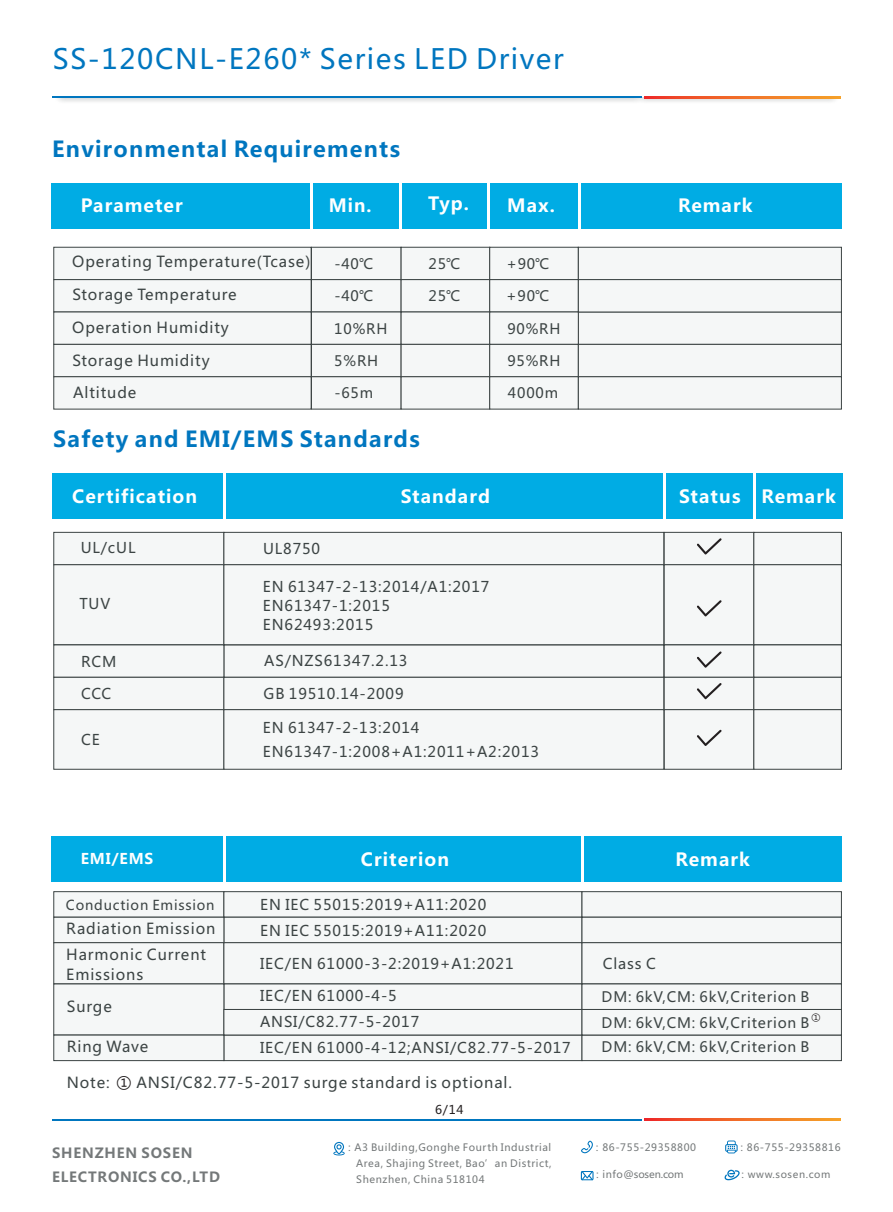
<style>
.page{position:relative;width:893px;height:1212px;background:#fff}
.page>*{position:absolute;margin:0;border:0;box-sizing:border-box;transform-origin:0 0}
.t1{font:27.6px "Microsoft Ya Hei";letter-spacing:.06em;color:#0076bf}
.t2{font:700 21.75px "Microsoft Ya Hei";letter-spacing:.06em;color:#0076bf}
.t3{font:700 18px "Microsoft Ya Hei";letter-spacing:.06em;color:#fff}
.t4{font:15px/32.7px "Microsoft Ya Hei";letter-spacing:.06em;color:#3c4444}
.t5{font:14.7px/19.4px "Microsoft Ya Hei";letter-spacing:.06em;color:#3c4444}
.t6{font:700 14.7px "Microsoft Ya Hei";letter-spacing:.06em;color:#fff}
.t7{font:14.25px "Microsoft Ya Hei";letter-spacing:.06em;color:#3c4444}
.t8{font:700 13.8px/24px "Microsoft Ya Hei";letter-spacing:.06em;color:#747879}
.t9{font:13.5px "Microsoft Ya Hei";letter-spacing:.06em;color:#3c4444}
.t10{font:12px "Microsoft Ya Hei";color:#231f20}
.t11{font:10.05px/15.9px "Microsoft Ya Hei";letter-spacing:.06em;color:#747879;text-align:justify}
.t12{font:10.05px "Microsoft Ya Hei";letter-spacing:-.015em;color:#747879}
.t13{font:9.9px "Microsoft Ya Hei";letter-spacing:.06em;color:#747879}
.t14{font:9px "Microsoft Ya Hei";color:#231f20}
.s1{color:#231f20}
</style>
<div class="page">
<img style="left:58px;top:98px;width:782px;height:4px">
<hr style="left:53px;top:97px;width:589px;height:1px;background:#0076bf">
<svg style="left:644px;top:97px;width:196px;height:1px"></svg>
<svg style="left:333px;top:1142px;width:12px;height:13px"></svg>
<svg style="left:581px;top:1140px;width:12px;height:13px"></svg>
<svg style="left:725px;top:1140px;width:13px;height:13px"></svg>
<svg style="left:724px;top:1170px;width:16px;height:10px"></svg>
<svg style="left:581px;top:1171px;width:12px;height:9px"></svg>
<hr style="left:53px;top:1119px;width:589px;height:1px;background:#0076bf">
<svg style="left:644px;top:1119px;width:196px;height:1px"></svg>
<svg style="left:53px;top:246px;width:789px;height:164px"></svg>
<div style="left:51px;top:184px;width:791px;height:45px;background:#00ace4"></div>
<hr style="left:310px;top:184px;width:2px;height:45px;background:#fff">
<hr style="left:400px;top:184px;width:2px;height:45px;background:#fff">
<hr style="left:487px;top:184px;width:3px;height:45px;background:#fff">
<hr style="left:578px;top:184px;width:2px;height:45px;background:#fff">
<div style="left:52px;top:473px;width:791px;height:46px;background:#00ace4"></div>
<hr style="left:223px;top:473px;width:2px;height:47px;background:#fff">
<hr style="left:664px;top:473px;width:2px;height:47px;background:#fff">
<hr style="left:753px;top:473px;width:2px;height:47px;background:#fff">
<div style="left:51px;top:836px;width:791px;height:46px;background:#00ace4"></div>
<hr style="left:223px;top:836px;width:2px;height:47px;background:#fff">
<hr style="left:581px;top:836px;width:2px;height:47px;background:#fff">
<svg style="left:53px;top:891px;width:789px;height:170px"></svg>
<div style="left:53px;top:531px;width:789px;height:239px;background:#f5f7f7"></div>
<h1 class="t1" style="left:53px;top:47px;width:512px">SS-120CNL-E260* Series LED Driver</h1>
<h2 class="t2" style="left:52px;top:140px;width:350px">Environmental Requirements</h2>
<p class="t3" style="left:81px;top:197px;width:103px">Parameter</p>
<p class="t3" style="left:329px;top:197px;width:44px">Min.</p>
<p class="t3" style="left:428px;top:195px;width:43px">Typ.</p>
<p class="t3" style="left:507px;top:197px;width:49px">Max.</p>
<p class="t3" style="left:678px;top:197px;width:76px">Remark</p>
<p class="t4" style="left:72px;top:247px;width:240px">Operating Temperature(Tcase)<br>Storage Temperature<br>Operation Humidity<br>Storage Humidity<br>Altitude</p>
<p class="t7" style="left:334px;top:257px;width:40px">-40℃</p>
<p class="t7" style="left:334px;top:290px;width:40px">-40℃</p>
<p class="t7" style="left:334px;top:322px;width:55px">10%RH</p>
<p class="t7" style="left:334px;top:354px;width:45px">5%RH</p>
<p class="t7" style="left:334px;top:387px;width:40px">-65m</p>
<p class="t7" style="left:429px;top:257px;width:33px">25℃</p>
<p class="t7" style="left:429px;top:290px;width:33px">25℃</p>
<h2 class="t2" style="left:53px;top:429px;width:368px">Safety and EMI/EMS Standards</h2>
<p class="t7" style="left:506px;top:257px;width:45px">+90℃</p>
<p class="t7" style="left:506px;top:290px;width:45px">+90℃</p>
<p class="t7" style="left:507px;top:322px;width:55px">90%RH</p>
<p class="t7" style="left:507px;top:354px;width:55px">95%RH</p>
<p class="t7" style="left:508px;top:387px;width:52px">4000m</p>
<p class="t3" style="left:72px;top:488px;width:127px">Certification</p>
<p class="t3" style="left:401px;top:488px;width:91px">Standard</p>
<p class="t3" style="left:679px;top:488px;width:158px">Status Remark</p>
<p class="t5" style="left:81px;top:539px;width:56px">UL/cUL</p>
<p class="t5" style="left:79px;top:595px;width:32px">TUV</p>
<p class="t5" style="left:81px;top:653px;width:37px">RCM</p>
<p class="t5" style="left:81px;top:685px;width:32px">CCC</p>
<p class="t5" style="left:81px;top:731px;width:20px">CE</p>
<p class="t5" style="left:263px;top:540px;width:59px">UL8750</p>
<p class="t5" style="left:263px;top:578px;width:228px">EN 61347-2-13:2014/A1:2017<br>EN61347-1:2015<br>EN62493:2015</p>
<p class="t5" style="left:264px;top:652px;width:145px">AS/NZS61347.2.13</p>
<p class="t5" style="left:264px;top:685px;width:142px">GB 19510.14-2009</p>
<p class="t5" style="left:263px;top:717px;width:278px;line-height:23.9px">EN 61347-2-13:2014<br>EN61347-1:2008+A1:2011+A2:2013</p>
<p class="t6" style="left:81px;top:852px;width:74px">EMI/EMS</p>
<p class="t3" style="left:361px;top:851px;width:90px">Criterion</p>
<p class="t3" style="left:676px;top:851px;width:76px">Remark</p>
<p class="t5" style="left:260px;top:893px;width:228px;line-height:25.5px">EN IEC 55015:2019+A11:2020<br>EN IEC 55015:2019+A11:2020</p>
<p class="t5" style="left:260px;top:955px;width:255px">IEC/EN 61000-3-2:2019+A1:2021</p>
<p class="t5" style="left:603px;top:955px;width:54px">Class C</p>
<p class="t9" style="left:66px;top:899px;width:150px">Conduction Emission</p>
<p class="t4" style="left:66px;top:916px;width:151px;line-height:26.7px">Radiation Emission<br>Harmonic Current</p>
<p class="t4" style="left:66px;top:959px;width:78px">Emissions</p>
<p class="t5" style="left:260px;top:988px;width:138px">IEC/EN 61000-4-5</p>
<p class="t7" style="left:602px;top:990px;width:209px">DM: 6kV,CM: 6kV,Criterion B</p>
<p class="t7" style="left:602px;top:1041px;width:209px">DM: 6kV,CM: 6kV,Criterion B</p>
<p class="t4" style="left:67px;top:992px;width:47px">Surge</p>
<p class="t4" style="left:67px;top:1031px;width:83px">Ring Wave</p>
<p class="t5" style="left:260px;top:1039px;width:312px">IEC/EN 61000-4-12;ANSI/C82.77-5-2017</p>
<p class="t5" style="left:260px;top:1013px;width:161px">ANSI/C82.77-5-2017</p>
<p class="t7" style="left:602px;top:1016px;width:209px">DM: 6kV,CM: 6kV,Criterion B</p>
<p class="t14" style="left:811px;top:1013px;width:11px">①</p>
<p class="t4" style="left:117px;top:1068px;width:397px"><span class="s1">①</span> NSI/C82.77-5-2017 surge standard is optional.</p>
<p class="t4" style="left:67px;top:1068px;width:44px">Note:</p>
<p class="t4" style="left:136px;top:1068px;width:12px">A</p>
<p class="t8" style="left:52px;top:1142px;width:169px">SHENZHEN SOSEN<br>ELECTRONICS CO.,LTD</p>
<p class="t10" style="left:435px;top:1104px;width:30px">6/14</p>
<p class="t11" style="left:356px;top:1140px;width:197px;text-indent:-12px">：A3 Building,Gonghe Fourth Industrial Area, Shajing Street, Bao’an District, Shenzhen, China 518104</p>
<p class="t11" style="left:592px;top:1140px;width:105px">：86-755-29358800</p>
<p class="t11" style="left:737px;top:1140px;width:105px">：86-755-29358816</p>
<p class="t12" style="left:592px;top:1170px;width:93px">：info@sosen.com</p>
<p class="t13" style="left:738px;top:1170px;width:94px">：www.sosen.com</p>
</div>
